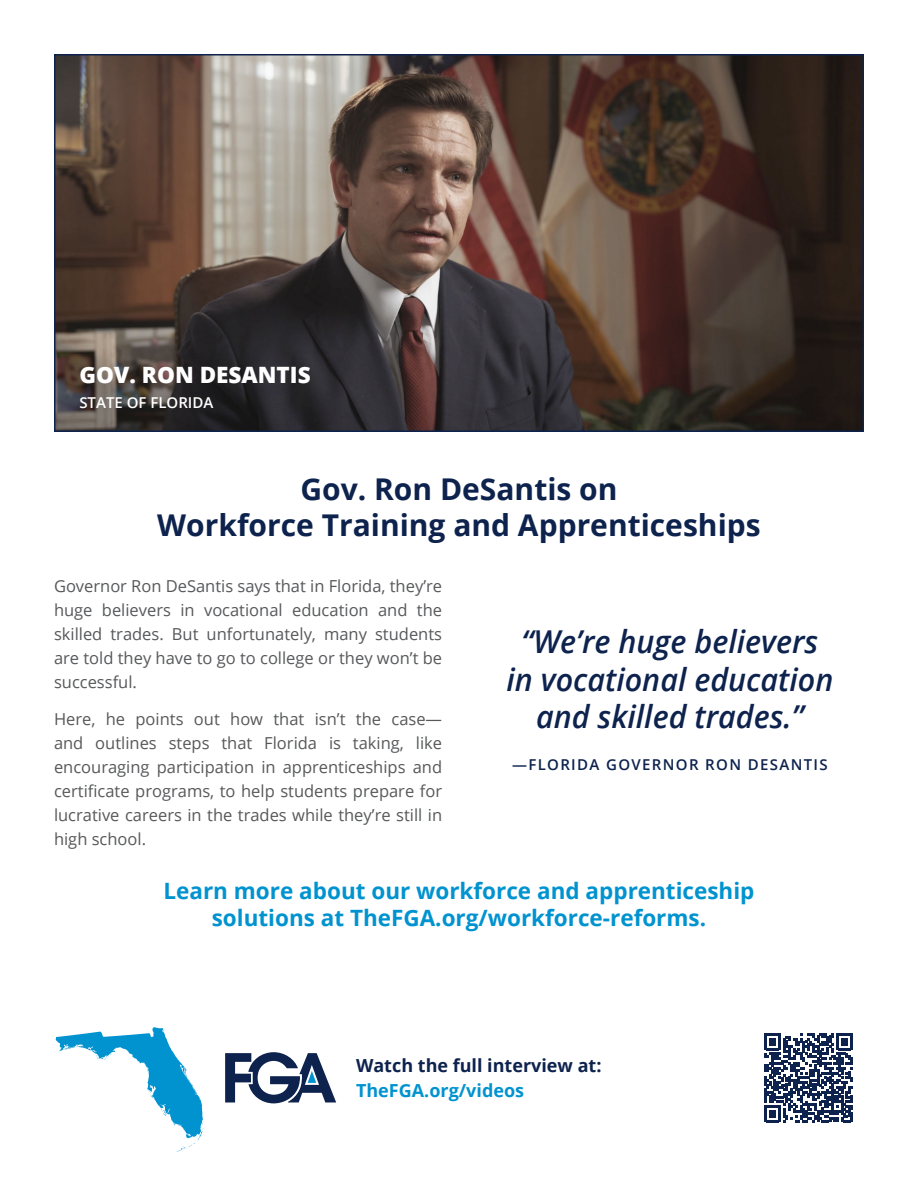
<style>
.page{position:relative;width:918px;height:1188px;background:#fff}
.page>*{position:absolute;margin:0;border:0;box-sizing:border-box;transform-origin:0 0}
.t1{font:italic 600 31.5px/37.5px "Open Sans";color:#0d224d;text-align:center}
.t2{font:700 30px/36px "Open Sans";color:#0d224d;text-align:center}
.t3{font:700 22.5px/27px "Open Sans";color:#0093d0;text-align:center}
.t4{font:800 22.5px "Open Sans";color:#fff}
.t5{font:700 18px/25.5px "Open Sans";color:#0d224d}
.t6{font:16.5px/24px "Open Sans";color:#57585a;text-align:justify}
.t7{font:600 15px "Open Sans";letter-spacing:.09em;color:#0d224d}
.t8{font:600 15px "Open Sans";color:#fff}
.s1{color:#0093d0}
</style>
<div class="page">
<img style="left:57px;top:57px;width:804px;height:372px">
<div style="left:54px;top:54px;width:810px;height:378px;border:2px solid #0d224d"></div>
<svg style="left:225px;top:1052px;width:111px;height:51px"></svg>
<svg style="left:56px;top:1027px;width:147px;height:125px"></svg>
<svg style="left:764px;top:1033px;width:89px;height:89px"></svg>
<p class="t4" style="left:79px;top:358px;width:233px">GOV. RON DESANTIS</p>
<p class="t8" style="left:79px;top:393px;width:136px">STATE OF FLORIDA</p>
<p class="t2" style="left:157px;top:470px;width:605px">Gov. Ron DeSantis on<br>Workforce Training and Apprenticeships</p>
<p class="t6" style="left:54px;top:573px;width:390px">Governor Ron DeSantis says that in Florida, they’re huge believers in vocational education and the skilled trades. But unfortunately, many students are told they have to go to college or they won’t be successful.</p>
<p class="t6" style="left:54px;top:707px;width:390px">Here, he points out how that isn’t the case— and outlines steps that Florida is taking, like encouraging participation in apprenticeships and certificate programs, to help students prepare for lucrative careers in the trades while they’re still in high school.</p>
<p class="t1" style="left:506px;top:623px;width:328px">“We’re huge believers in vocational education and skilled trades.”</p>
<p class="t7" style="left:512px;top:755px;width:317px">—FLORIDA GOVERNOR RON DESANTIS</p>
<p class="t3" style="left:163px;top:877px;width:593px">Learn more about our workforce and apprenticeship solutions at TheFGA.org/workforce-reforms.</p>
<p class="t5" style="left:356px;top:1052px;width:247px">Watch the full interview at:<br><span class="s1">TheFGA.org/videos</span></p>
</div>
